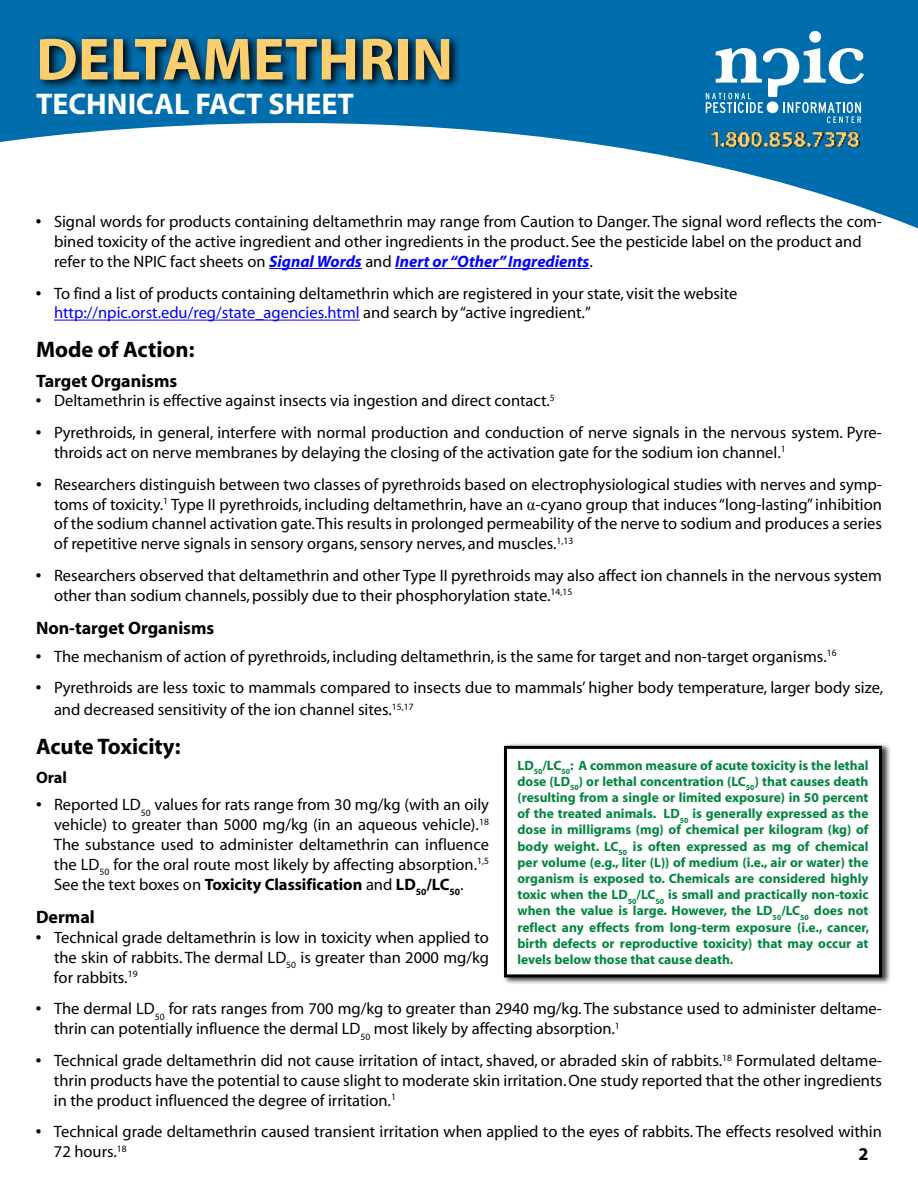
<style>
.page{position:relative;width:918px;height:1188px;background:#fff}
.page>*{position:absolute;margin:0;border:0;box-sizing:border-box;transform-origin:0 0}
.t1{font:700 60px "Myriad";color:#fbce70}
.t2{font:700 30px "Myriad";color:#fff}
.t3{font:700 22.5px "Myriad";color:#000}
.t4{font:700 18px "Myriad";color:#000}
.t5{font:16.5px/19.8px "Myriad";color:#000}
.t6{font:700 16.5px "Myriad";color:#000}
.t7{font:700 13.5px/16.2px "Myriad";color:#00853f;text-align:justify}
.s1{font-weight:700}
.s2{font-weight:700;font-style:italic;color:#00f}
.s3{color:#00f}
.s4{font-family:"Times New Roman"}
</style>
<div class="page">
<svg style="left:0;top:0;width:917px;height:228px;fill:#006dac"></svg>
<svg style="left:706px;top:31px;width:158px;height:57px"></svg>
<svg style="left:36px;top:32px;width:426px;height:58px;background:#00446c"></svg>
<img style="left:680px;top:88px;width:216px;height:108px">
<svg style="left:917px;top:0;width:1px;height:228px"></svg>
<hr style="left:269px;top:268px;width:93px;height:1px;background:#00f">
<hr style="left:395px;top:268px;width:194px;height:1px;background:#00f">
<hr style="left:54px;top:320px;width:306px;height:1px;background:#00f">
<div style="left:503px;top:743px;width:388px;height:241px;background:#000;opacity:.75"></div>
<div style="left:506px;top:747px;width:374px;height:229px;background:#fff"></div>
<div style="left:504px;top:746px;width:378px;height:231px;border:3px solid #000"></div>
<h1 class="t1" style="left:36px;top:28px;width:419px">DELTAMETHRIN</h1>
<h2 class="t2" style="left:36px;top:88px;width:319px">TECHNICAL FACT SHEET</h2>
<p class="t5" style="left:54px;top:213px;width:829px;text-indent:-18px"><span class="s1">•</span> Signal words for products containing deltamethrin may range from Caution to Danger. The signal word reflects the com&shy;bined toxicity of the active ingredient and other ingredients in the product. See the pesticide label on the product and refer to the NPIC fact sheets on <span class="s2">Signal Words</span> and <span class="s2">Inert or “Other” Ingredients</span>.</p>
<p class="t5" style="left:54px;top:284px;width:685px;text-indent:-18px"><span class="s1">•</span> To find a list of products containing deltamethrin which are registered in your state, visit the website <span class="s3">http://npic.orst.edu/reg/state_agencies.html</span> and search by “active ingredient.”</p>
<h3 class="t3" style="left:36px;top:338px;width:160px">Mode of Action:</h3>
<p class="t4" style="left:36px;top:371px;width:143px">Target Organisms</p>
<p class="t5" style="left:36px;top:392px;width:520px"><span class="s1">•</span> Deltamethrin is effective against insects via ingestion and direct contact.<sup>5</sup></p>
<p class="t5" style="left:54px;top:423px;width:829px;text-indent:-18px"><span class="s1">•</span> Pyrethroids, in general, interfere with normal production and conduction of nerve signals in the nervous system. Pyre&shy;throids act on nerve membranes by delaying the closing of the activation gate for the sodium ion channel.<sup>1</sup></p>
<p class="t5" style="left:54px;top:475px;width:830px;text-align:justify;text-indent:-18px"><span class="s1">•</span> Researchers distinguish between two classes of pyrethroids based on electrophysiological studies with nerves and symp&shy;toms of toxicity.<sup>1</sup> Type II pyrethroids, including deltamethrin, have an <span class="s4">α</span>-cyano group that induces “long-lasting” inhibition of the sodium channel activation gate. This results in prolonged permeability of the nerve to sodium and produces a series of repetitive nerve signals in sensory organs, sensory nerves, and muscles.<sup>1,13</sup></p>
<p class="t5" style="left:54px;top:566px;width:830px;text-indent:-18px"><span class="s1">•</span> Researchers observed that deltamethrin and other Type II pyrethroids may also affect ion channels in the nervous system other than sodium channels, possibly due to their phosphorylation state.<sup>14,15</sup></p>
<p class="t4" style="left:36px;top:619px;width:180px">Non-target Organisms</p>
<p class="t5" style="left:36px;top:647px;width:802px"><span class="s1">•</span> The mechanism of action of pyrethroids, including deltamethrin, is the same for target and non-target organisms.<sup>16</sup></p>
<p class="t5" style="left:54px;top:678px;width:831px;line-height:21.6px;text-indent:-18px"><span class="s1">•</span> Pyrethroids are less toxic to mammals compared to insects due to mammals’ higher body temperature, larger body size, and decreased sensitivity of the ion channel sites.<sup>15,17</sup></p>
<h3 class="t3" style="left:36px;top:735px;width:146px">Acute Toxicity:</h3>
<p class="t6" style="left:36px;top:769px;width:33px">Oral</p>
<p class="t5" style="left:54px;top:796px;width:437px;text-align:justify;text-indent:-18px"><span class="s1">•</span> Reported LD<sub>50</sub> values for rats range from 30 mg/kg (with an oily vehicle) to greater than 5000 mg/kg (in an aqueous vehicle).<sup>18<br></sup>The substance used to administer deltamethrin can influence the LD<sub>50</sub> for the oral route most likely by affecting absorption.<sup>1,5<br></sup>See the text boxes on <span class="s1">Toxicity Classification</span> and <span class="s1">LD</span><sub>50</sub><span class="s1">/LC</span><sub>50</sub>.</p>
<p class="t4" style="left:36px;top:908px;width:60px">Dermal</p>
<p class="t5" style="left:54px;top:928px;width:437px;text-align:justify;text-indent:-18px"><span class="s1">•</span> Technical grade deltamethrin is low in toxicity when applied to the skin of rabbits. The dermal LD<sub>50</sub> is greater than 2000 mg/kg for rabbits.<sup>19</sup></p>
<p class="t5" style="left:54px;top:1000px;width:829px;text-indent:-18px"><span class="s1">•</span> The dermal LD<sub>50</sub> for rats ranges from 700 mg/kg to greater than 2940 mg/kg. The substance used to administer deltame&shy;thrin can potentially influence the dermal LD<sub>50</sub> most likely by affecting absorption.<sup>1</sup></p>
<p class="t5" style="left:54px;top:1051px;width:830px;text-align:justify;text-indent:-18px"><span class="s1">•</span> Technical grade deltamethrin did not cause irritation of intact, shaved, or abraded skin of rabbits.<sup>18</sup> Formulated deltame&shy;thrin products have the potential to cause slight to moderate skin irritation. One study reported that the other ingredients in the product influenced the degree of irritation.<sup>1</sup></p>
<p class="t5" style="left:54px;top:1123px;width:830px;text-indent:-18px"><span class="s1">•</span> Technical grade deltamethrin caused transient irritation when applied to the eyes of rabbits. The effects resolved within<br>72 hours.<sup>18</sup></p>
<p class="t7" style="left:517px;top:757px;width:353px">LD<sub>50</sub>/LC<sub>50</sub>: A common measure of acute toxicity is the lethal dose (LD<sub>50</sub>) or lethal concentration (LC<sub>50</sub>) that causes death (resulting from a single or limited exposure) in 50 percent of the treated animals. LD<sub>50</sub> is generally expressed as the dose in milligrams (mg) of chemical per kilogram (kg) of body weight. LC<sub>50</sub> is often expressed as mg of chemical per volume (e.g., liter (L)) of medium (i.e., air or water) the organism is exposed to. Chemicals are considered highly toxic when the LD<sub>50</sub>/LC<sub>50</sub> is small and practically non-toxic when the value is large. However, the LD<sub>50</sub>/LC<sub>50</sub> does not reflect any effects from long-term exposure (i.e., cancer, birth defects or reproductive toxicity) that may occur at levels below those that cause death.</p>
<p class="t4" style="left:859px;top:1144px;width:11px">2</p>
</div>
